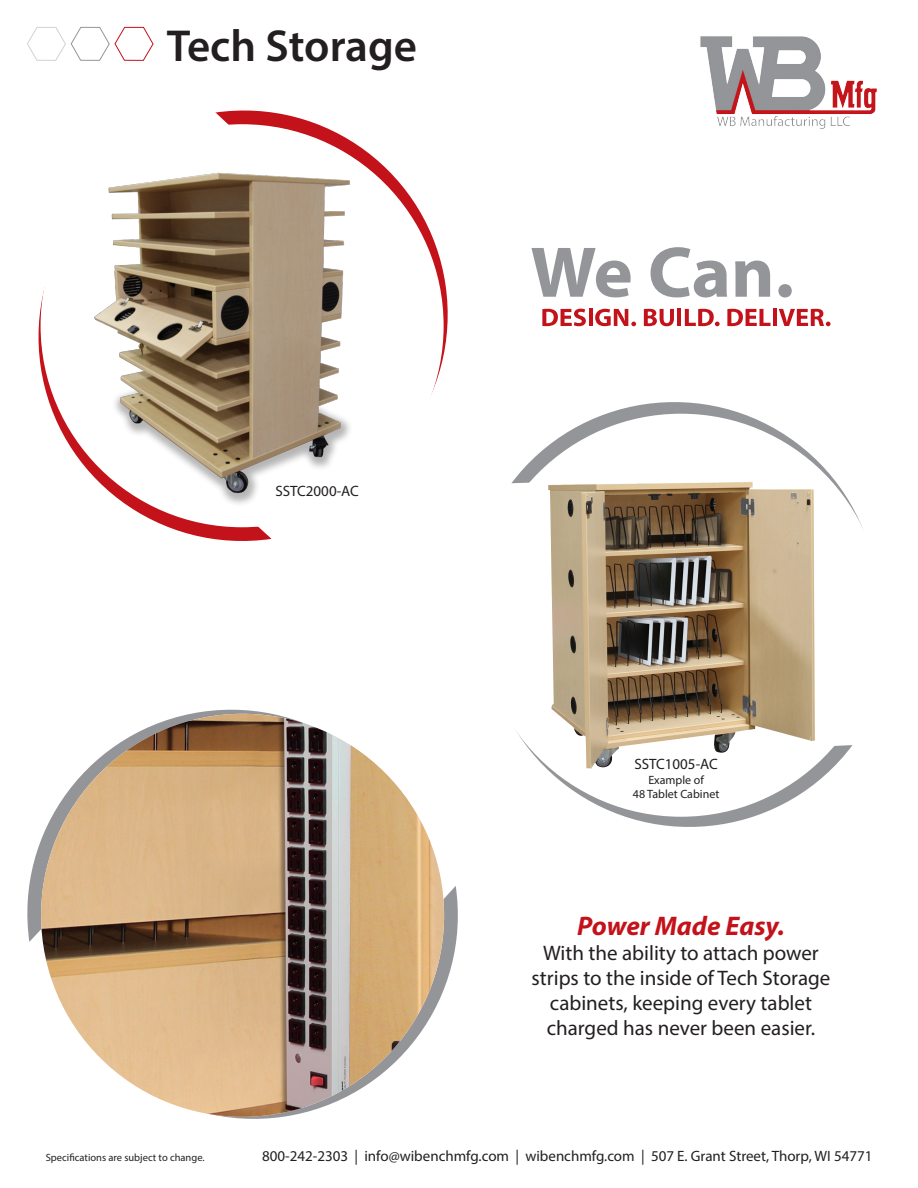
<style>
.page{position:relative;width:918px;height:1188px;background:#fff}
.page>*{position:absolute;margin:0;border:0;box-sizing:border-box;transform-origin:0 0}
.t1{font:600 45px "Myriad Pro";color:#231f20}
.t2{font:italic 700 27px "Myriad Pro";color:#c4121a}
.t3{font:21px/25.2px "Myriad Pro";color:#231f20;text-align:center}
.t4{font:15px "Myriad Pro";color:#231f20}
.t5{font:12px "Myriad Pro";color:#231f20}
.t6{font:10.5px "Myriad Pro";color:#231f20}
</style>
<div class="page">
<img style="left:700px;top:36px;width:177px;height:93px">
<svg style="left:27px;top:27px;width:127px;height:34px"></svg>
<svg style="left:53px;top:904px;width:405px;height:215px"></svg>
<svg style="left:441px;top:882px;width:17px;height:22px"></svg>
<svg style="left:27px;top:709px;width:406px;height:213px"></svg>
<svg style="left:27px;top:922px;width:16px;height:21px"></svg>
<img style="left:41px;top:714px;width:403px;height:403px;border-radius:202px">
<svg style="left:38px;top:287px;width:215px;height:254px"></svg>
<svg style="left:253px;top:526px;width:19px;height:15px"></svg>
<svg style="left:236px;top:110px;width:212px;height:278px"></svg>
<svg style="left:215px;top:110px;width:21px;height:14px"></svg>
<div style="left:41px;top:124px;width:403px;height:403px;background:#fff;border-radius:50%"></div>
<img style="left:53px;top:131px;width:338px;height:389px">
<svg style="left:521px;top:739px;width:331px;height:88px"></svg>
<svg style="left:835px;top:739px;width:18px;height:7px"></svg>
<svg style="left:512px;top:402px;width:349px;height:121px"></svg>
<svg style="left:511px;top:482px;width:18px;height:17px"></svg>
<div style="left:479px;top:414px;width:404px;height:403px;background:#fff;border-radius:50%"></div>
<img style="left:548px;top:482px;width:267px;height:286px">
<svg style="left:542px;top:309px;width:44px;height:17px"></svg>
<hr style="left:589px;top:309px;width:4px;height:17px;background:#c4121a">
<svg style="left:595px;top:309px;width:41px;height:17px"></svg>
<svg style="left:644px;top:309px;width:30px;height:17px"></svg>
<hr style="left:677px;top:309px;width:4px;height:17px;background:#c4121a">
<svg style="left:685px;top:309px;width:35px;height:17px"></svg>
<svg style="left:727px;top:309px;width:43px;height:17px"></svg>
<hr style="left:773px;top:309px;width:4px;height:17px;background:#c4121a">
<svg style="left:779px;top:309px;width:52px;height:17px"></svg>
<svg style="left:531px;top:248px;width:100px;height:49px"></svg>
<svg style="left:651px;top:247px;width:76px;height:51px"></svg>
<svg style="left:735px;top:261px;width:35px;height:36px"></svg>
<div style="left:778px;top:284px;width:14px;height:14px;background:#939598;border-radius:50%"></div>
<p class="t1" style="left:167px;top:17px;width:252px">Tech Storage</p>
<p class="t4" style="left:275px;top:482px;width:85px">SSTC2000-AC</p>
<p class="t4" style="left:634px;top:755px;width:85px">SSTC1005-AC</p>
<p class="t5" style="left:648px;top:772px;width:57px">Example of</p>
<p class="t5" style="left:633px;top:787px;width:88px">48 Tablet Cabinet</p>
<p class="t2" style="left:577px;top:908px;width:209px">Power Made Easy.</p>
<p class="t3" style="left:532px;top:940px;width:300px">With the ability to attach power strips to the inside of Tech Storage cabinets, keeping every tablet charged has never been easier.</p>
<p class="t6" style="left:46px;top:1151px;width:160px">Specifications are subject to change.</p>
<p class="t4" style="left:262px;top:1147px;width:612px">800-242-2303 | info@wibenchmfg.com | wibenchmfg.com | 507 E. Grant Street, Thorp, WI 54771</p>
</div>
